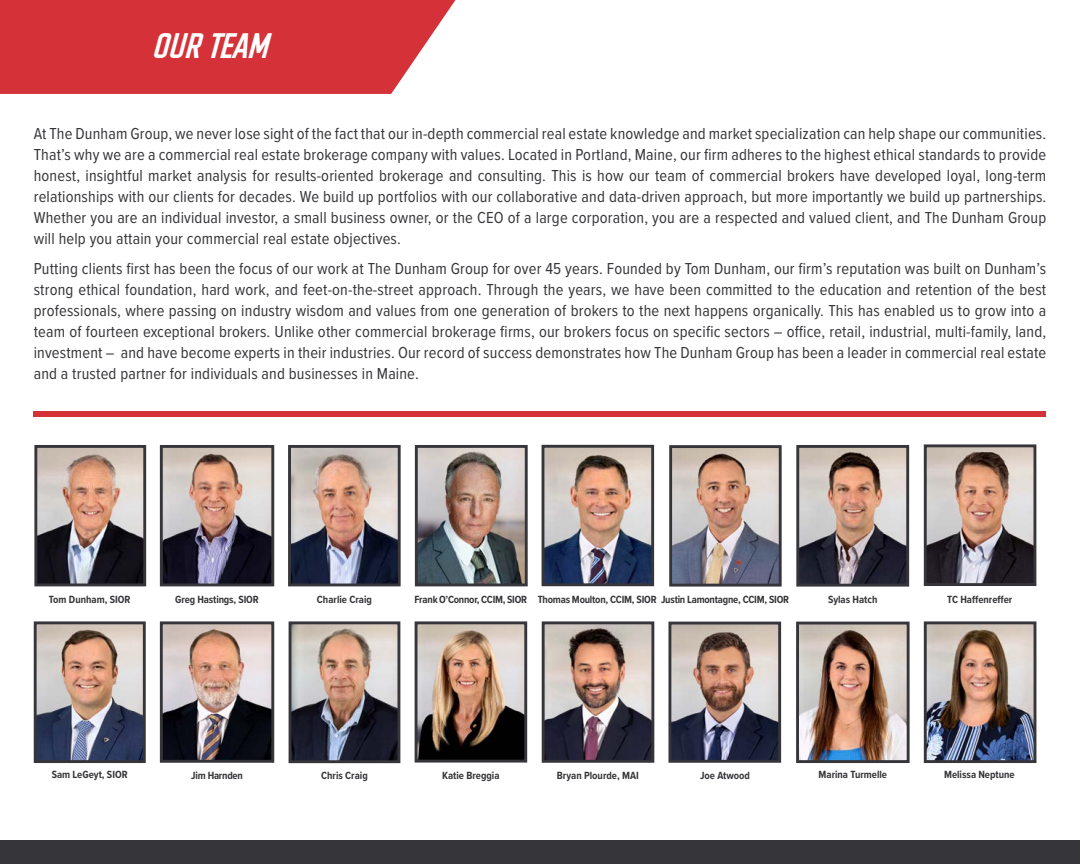
<style>
.page{position:relative;width:1080px;height:864px;background:#fff}
.page>*{position:absolute;margin:0;border:0;box-sizing:border-box;transform-origin:0 0}
.t1{font:italic 700 33px "CC Space Race";letter-spacing:-.015em;color:#fff}
.t2{font:16.5px/21px "Proxima Nova Cond";letter-spacing:.01em;color:#363539;text-align:justify}
.t3{font:700 10.8px "Proxima Nova Cond";color:#363539}
.t4{font:700 10.8px "Proxima Nova Cond";letter-spacing:-.02em;color:#363539}
</style>
<div class="page">
<img style="left:800px;top:449px;width:105px;height:134px">
<div style="left:796px;top:445px;width:113px;height:142px;border:3px solid #363539"></div>
<img style="left:928px;top:448px;width:104px;height:134px">
<div style="left:924px;top:444px;width:112px;height:142px;border:3px solid #363539"></div>
<svg style="left:0;top:0;width:455px;height:94px;background:#d63f45"></svg>
<div style="left:34px;top:411px;width:1012px;height:6px;background:#d43238"></div>
<img style="left:164px;top:449px;width:106px;height:133px">
<div style="left:160px;top:445px;width:114px;height:141px;border:3px solid #363539"></div>
<img style="left:38px;top:449px;width:104px;height:133px">
<div style="left:34px;top:445px;width:112px;height:141px;border:3px solid #363539"></div>
<img style="left:38px;top:625px;width:104px;height:134px">
<div style="left:34px;top:621px;width:112px;height:142px;border:3px solid #363539"></div>
<img style="left:546px;top:625px;width:104px;height:134px">
<div style="left:542px;top:621px;width:112px;height:142px;border:3px solid #363539"></div>
<img style="left:672px;top:626px;width:105px;height:133px">
<div style="left:668px;top:622px;width:113px;height:141px;border:3px solid #363539"></div>
<img style="left:800px;top:626px;width:106px;height:133px">
<div style="left:796px;top:622px;width:114px;height:141px;border:3px solid #363539"></div>
<img style="left:928px;top:625px;width:104px;height:134px">
<div style="left:924px;top:621px;width:112px;height:142px;border:3px solid #363539"></div>
<img style="left:419px;top:449px;width:105px;height:133px">
<div style="left:415px;top:445px;width:113px;height:141px;border:3px solid #363539"></div>
<img style="left:546px;top:449px;width:104px;height:133px">
<div style="left:542px;top:445px;width:112px;height:141px;border:3px solid #363539"></div>
<img style="left:292px;top:449px;width:105px;height:133px">
<div style="left:288px;top:445px;width:113px;height:141px;border:3px solid #363539"></div>
<img style="left:293px;top:625px;width:103px;height:134px">
<div style="left:289px;top:621px;width:111px;height:142px;border:3px solid #363539"></div>
<img style="left:419px;top:625px;width:104px;height:134px">
<div style="left:415px;top:621px;width:112px;height:142px;border:3px solid #363539"></div>
<img style="left:673px;top:449px;width:105px;height:134px">
<div style="left:669px;top:445px;width:113px;height:142px;border:3px solid #363539"></div>
<img style="left:164px;top:625px;width:106px;height:134px">
<div style="left:160px;top:621px;width:114px;height:142px;border:3px solid #363539"></div>
<div style="left:0;top:840px;width:1080px;height:24px;background:#363539"></div>
<p class="t1" style="left:154px;top:20px;width:117px">OUR TEAM</p>
<p class="t2" style="left:34px;top:122px;width:1014px">At The Dunham Group, we never lose sight of the fact that our in-depth commercial real estate knowledge and market specialization can help shape our communities.<br>That’s why we are a commercial real estate brokerage company with values. Located in Portland, Maine, our firm adheres to the highest ethical standards to provide honest, insightful market analysis for results-oriented brokerage and consulting. This is how our team of commercial brokers have developed loyal, long-term relationships with our clients for decades. We build up portfolios with our collaborative and data-driven approach, but more importantly we build up partnerships.<br>Whether you are an individual investor, a small business owner, or the CEO of a large corporation, you are a respected and valued client, and The Dunham Group will help you attain your commercial real estate objectives.</p>
<p class="t2" style="left:34px;top:257px;width:1014px">Putting clients first has been the focus of our work at The Dunham Group for over 45 years. Founded by Tom Dunham, our firm’s reputation was built on Dunham’s strong ethical foundation, hard work, and feet-on-the-street approach. Through the years, we have been committed to the education and retention of the best professionals, where passing on industry wisdom and values from one generation of brokers to the next happens organically. This has enabled us to grow into a team of fourteen exceptional brokers. Unlike other commercial brokerage firms, our brokers focus on specific sectors – office, retail, industrial, multi-family, land, investment – and have become experts in their industries. Our record of success demonstrates how The Dunham Group has been a leader in commercial real estate and a trusted partner for individuals and businesses in Maine.</p>
<p class="t3" style="left:49px;top:591px;width:83px">Tom Dunham, SIOR</p>
<p class="t3" style="left:175px;top:591px;width:85px">Greg Hastings, SIOR</p>
<p class="t3" style="left:317px;top:591px;width:56px">Charlie Craig</p>
<p class="t4" style="left:414px;top:591px;width:114px">Frank O’Connor, CCIM, SIOR</p>
<p class="t4" style="left:538px;top:591px;width:253px">Thomas Moulton, CCIM, SIOR Justin Lamontagne, CCIM, SIOR</p>
<p class="t3" style="left:828px;top:591px;width:51px">Sylas Hatch</p>
<p class="t3" style="left:947px;top:591px;width:67px">TC Haffenreffer</p>
<p class="t3" style="left:52px;top:767px;width:78px">Sam LeGeyt, SIOR</p>
<p class="t3" style="left:557px;top:767px;width:83px">Bryan Plourde, MAI</p>
<p class="t3" style="left:700px;top:767px;width:51px">Joe Atwood</p>
<p class="t3" style="left:819px;top:767px;width:70px">Marina Turmelle</p>
<p class="t3" style="left:944px;top:767px;width:72px">Melissa Neptune</p>
<p class="t3" style="left:321px;top:767px;width:48px">Chris Craig</p>
<p class="t3" style="left:442px;top:767px;width:59px">Katie Breggia</p>
<p class="t4" style="left:191px;top:767px;width:53px">Jim Harnden</p>
</div>
